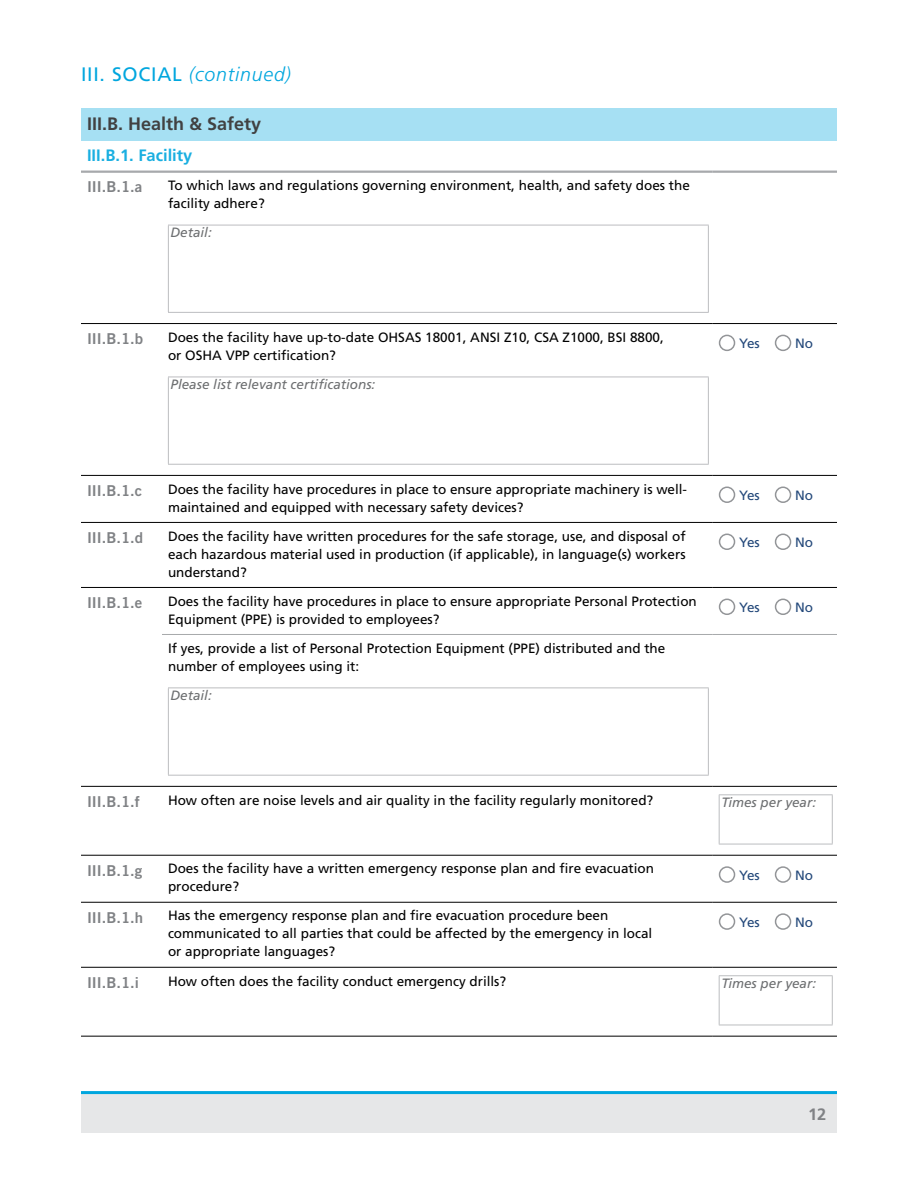
<style>
.page{position:relative;width:918px;height:1188px;background:#fff}
.page>*{position:absolute;margin:0;border:0;box-sizing:border-box;transform-origin:0 0}
.t1{font:italic 300 19.5px "Frutiger";letter-spacing:.04em;color:#00a6de}
.t2{font:19.5px "Frutiger";color:#00a6de}
.t3{font:700 18px "Frutiger";color:#414142}
.t4{font:700 16.5px "Frutiger";color:#1aafe1}
.t5{font:700 16.5px "Frutiger";color:#808285}
.t6{font:15px "Trade Gothic LT Std Bd 2";color:#808285}
.t7{font:13.5px/18px "Frutiger";color:#000}
.t8{font:italic 13.5px "Frutiger";color:#6d6f71}
.t9{font:13.5px "Frutiger";color:#23487a}
</style>
<div class="page">
<div style="left:81px;top:1092px;width:756px;height:41px;background:#e6e7e8"></div>
<hr style="left:81px;top:1091px;width:756px;height:3px;background:#00a6de">
<div style="left:81px;top:108px;width:756px;height:32px;background:#a6e0f3"></div>
<hr style="left:81px;top:323px;width:81px;height:1px;background:#000">
<hr style="left:162px;top:323px;width:551px;height:1px;background:#000">
<hr style="left:713px;top:323px;width:124px;height:1px;background:#000">
<hr style="left:81px;top:475px;width:81px;height:1px;background:#000">
<hr style="left:162px;top:475px;width:551px;height:1px;background:#000">
<hr style="left:713px;top:475px;width:124px;height:1px;background:#000">
<hr style="left:81px;top:522px;width:81px;height:1px;background:#000">
<hr style="left:162px;top:522px;width:551px;height:1px;background:#000">
<hr style="left:713px;top:522px;width:124px;height:1px;background:#000">
<hr style="left:81px;top:587px;width:81px;height:1px;background:#000">
<hr style="left:162px;top:587px;width:551px;height:1px;background:#000">
<hr style="left:713px;top:587px;width:124px;height:1px;background:#000">
<hr style="left:81px;top:786px;width:81px;height:1px;background:#000">
<hr style="left:162px;top:786px;width:551px;height:1px;background:#000">
<hr style="left:81px;top:855px;width:81px;height:1px;background:#000">
<hr style="left:162px;top:855px;width:551px;height:1px;background:#000">
<hr style="left:81px;top:902px;width:81px;height:1px;background:#000">
<hr style="left:162px;top:902px;width:551px;height:1px;background:#000">
<hr style="left:713px;top:902px;width:124px;height:1px;background:#000">
<hr style="left:81px;top:967px;width:81px;height:1px;background:#000">
<hr style="left:162px;top:967px;width:551px;height:1px;background:#000">
<hr style="left:713px;top:967px;width:124px;height:1px;background:#000">
<hr style="left:81px;top:1036px;width:81px;height:1px;background:#000">
<hr style="left:162px;top:1036px;width:551px;height:1px;background:#000">
<hr style="left:713px;top:1036px;width:124px;height:1px;background:#000">
<hr style="left:81px;top:171px;width:81px;height:2px;background:#a7a9ac">
<hr style="left:162px;top:171px;width:551px;height:2px;background:#a7a9ac">
<hr style="left:713px;top:171px;width:124px;height:2px;background:#a7a9ac">
<hr style="left:162px;top:634px;width:551px;height:1px;background:#a7a9ac">
<hr style="left:713px;top:634px;width:124px;height:1px;background:#a7a9ac">
<hr style="left:713px;top:786px;width:124px;height:1px;background:#000">
<hr style="left:713px;top:855px;width:124px;height:1px;background:#000">
<hr style="left:168px;top:225px;width:541px;height:1px;background:#bcbdc0">
<hr style="left:168px;top:225px;width:1px;height:87px;background:#bcbdc0">
<hr style="left:708px;top:225px;width:1px;height:87px;background:#bcbdc0">
<hr style="left:168px;top:312px;width:541px;height:1px;background:#bcbdc0">
<hr style="left:168px;top:377px;width:541px;height:1px;background:#bcbdc0">
<hr style="left:168px;top:377px;width:1px;height:87px;background:#bcbdc0">
<hr style="left:708px;top:377px;width:1px;height:87px;background:#bcbdc0">
<hr style="left:168px;top:464px;width:541px;height:1px;background:#bcbdc0">
<div style="left:719px;top:335px;width:16px;height:16px;border:2px solid #939598;border-radius:50%"></div>
<div style="left:775px;top:335px;width:16px;height:16px;border:2px solid #939598;border-radius:50%"></div>
<div style="left:719px;top:487px;width:16px;height:16px;border:2px solid #939598;border-radius:50%"></div>
<div style="left:775px;top:487px;width:16px;height:16px;border:2px solid #939598;border-radius:50%"></div>
<div style="left:719px;top:534px;width:16px;height:16px;border:2px solid #939598;border-radius:50%"></div>
<div style="left:775px;top:534px;width:16px;height:16px;border:2px solid #939598;border-radius:50%"></div>
<div style="left:719px;top:599px;width:16px;height:16px;border:2px solid #939598;border-radius:50%"></div>
<div style="left:775px;top:599px;width:16px;height:16px;border:2px solid #939598;border-radius:50%"></div>
<hr style="left:168px;top:688px;width:541px;height:1px;background:#bcbdc0">
<hr style="left:168px;top:688px;width:1px;height:87px;background:#bcbdc0">
<hr style="left:708px;top:688px;width:1px;height:87px;background:#bcbdc0">
<hr style="left:168px;top:775px;width:541px;height:1px;background:#bcbdc0">
<hr style="left:719px;top:794px;width:114px;height:1px;background:#bcbdc0">
<hr style="left:719px;top:795px;width:1px;height:49px;background:#bcbdc0">
<hr style="left:832px;top:795px;width:1px;height:49px;background:#bcbdc0">
<hr style="left:719px;top:844px;width:114px;height:1px;background:#bcbdc0">
<div style="left:719px;top:866px;width:16px;height:17px;border:2px solid #939598;border-radius:50%"></div>
<div style="left:775px;top:866px;width:16px;height:17px;border:2px solid #939598;border-radius:50%"></div>
<div style="left:719px;top:913px;width:16px;height:17px;border:2px solid #939598;border-radius:50%"></div>
<div style="left:775px;top:913px;width:16px;height:17px;border:2px solid #939598;border-radius:50%"></div>
<hr style="left:719px;top:975px;width:114px;height:1px;background:#bcbdc0">
<hr style="left:719px;top:976px;width:1px;height:49px;background:#bcbdc0">
<hr style="left:832px;top:976px;width:1px;height:49px;background:#bcbdc0">
<hr style="left:719px;top:1025px;width:114px;height:1px;background:#bcbdc0">
<h1 class="t2" style="left:81px;top:63px;width:55px">III. Social</h1>
<h1 class="t1" style="left:189px;top:63px;width:104px">(continued)</h1>
<h2 class="t3" style="left:87px;top:113px;width:176px">III.B. Health &amp; Safety</h2>
<p class="t4" style="left:87px;top:145px;width:107px">III.B.1. Facility</p>
<p class="t6" style="left:87px;top:177px;width:57px">III.B.1.a</p>
<p class="t7" style="left:168px;top:176px;width:523px">To which laws and regulations governing environment, health, and safety does the facility adhere?</p>
<p class="t8" style="left:171px;top:225px;width:43px">Detail:</p>
<p class="t6" style="left:87px;top:329px;width:58px">III.B.1.b</p>
<p class="t7" style="left:168px;top:328px;width:497px">Does the facility have up-to-date OHSAS 18001, ANSI Z10, CSA Z1000, BSI 8800, or OSHA VPP certification?</p>
<p class="t8" style="left:171px;top:377px;width:206px">Please list relevant certifications:</p>
<p class="t9" style="left:739px;top:335px;width:22px">Yes</p>
<p class="t9" style="left:795px;top:335px;width:19px">No</p>
<p class="t6" style="left:87px;top:481px;width:57px">III.B.1.c</p>
<p class="t7" style="left:168px;top:480px;width:521px">Does the facility have procedures in place to ensure appropriate machinery is well&shy;maintained and equipped with necessary safety devices?</p>
<p class="t9" style="left:739px;top:487px;width:22px">Yes</p>
<p class="t9" style="left:795px;top:487px;width:19px">No</p>
<p class="t6" style="left:87px;top:528px;width:58px">III.B.1.d</p>
<p class="t7" style="left:168px;top:527px;width:519px;text-align:justify">Does the facility have written procedures for the safe storage, use, and disposal of each hazardous material used in production (if applicable), in language(s) workers understand?</p>
<p class="t9" style="left:739px;top:534px;width:22px">Yes</p>
<p class="t9" style="left:795px;top:534px;width:19px">No</p>
<p class="t6" style="left:87px;top:593px;width:57px">III.B.1.e</p>
<p class="t7" style="left:168px;top:592px;width:530px">Does the facility have procedures in place to ensure appropriate Personal Protection<br>Equipment (PPE) is provided to employees?</p>
<p class="t9" style="left:739px;top:599px;width:22px">Yes</p>
<p class="t9" style="left:795px;top:599px;width:19px">No</p>
<p class="t7" style="left:168px;top:639px;width:499px">If yes, provide a list of Personal Protection Equipment (PPE) distributed and the number of employees using it:</p>
<p class="t8" style="left:171px;top:688px;width:43px">Detail:</p>
<p class="t6" style="left:87px;top:792px;width:54px">III.B.1.f</p>
<p class="t7" style="left:168px;top:791px;width:487px">How often are noise levels and air quality in the facility regularly monitored?</p>
<p class="t8" style="left:721px;top:795px;width:96px">Times per year:</p>
<p class="t6" style="left:87px;top:861px;width:57px">III.B.1.g</p>
<p class="t7" style="left:168px;top:860px;width:488px">Does the facility have a written emergency response plan and fire evacuation procedure?</p>
<p class="t9" style="left:739px;top:867px;width:22px">Yes</p>
<p class="t9" style="left:795px;top:867px;width:19px">No</p>
<p class="t6" style="left:87px;top:908px;width:58px">III.B.1.h</p>
<p class="t7" style="left:168px;top:907px;width:486px">Has the emergency response plan and fire evacuation procedure been communicated to all parties that could be affected by the emergency in local or appropriate languages?</p>
<p class="t9" style="left:739px;top:914px;width:22px">Yes</p>
<p class="t9" style="left:795px;top:914px;width:19px">No</p>
<p class="t6" style="left:87px;top:973px;width:54px">III.B.1.i</p>
<p class="t7" style="left:168px;top:972px;width:340px">How often does the facility conduct emergency drills?</p>
<p class="t8" style="left:721px;top:975px;width:96px">Times per year:</p>
<p class="t5" style="left:808px;top:1104px;width:20px">12</p>
</div>
